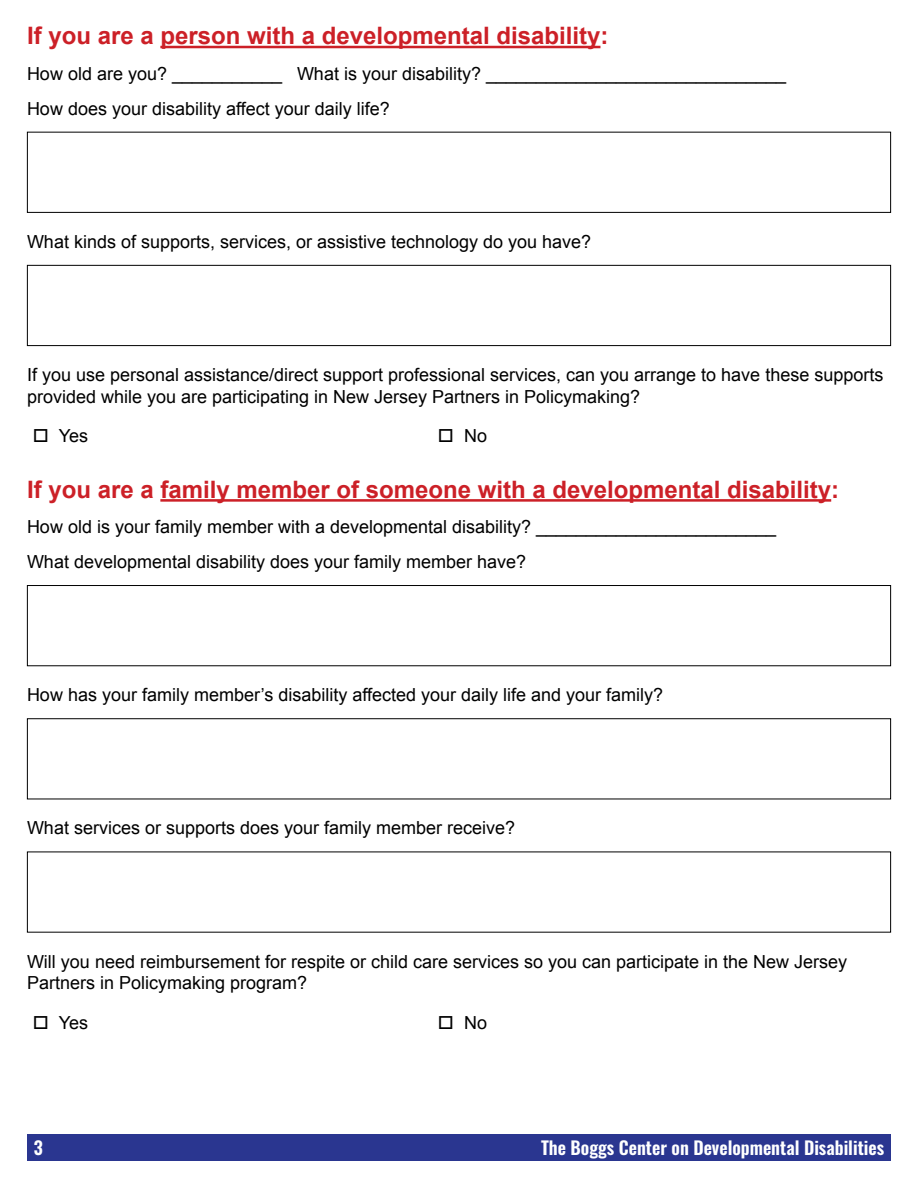
<style>
.page{position:relative;width:918px;height:1188px;background:#fff}
.page>*{position:absolute;margin:0;border:0;box-sizing:border-box;transform-origin:0 0}
.t1{font:700 24px "Arial";color:#cc2027}
.t2{font:18px/21.6px "Arial";color:#000}
.Page_Header{font:600 18px "Oswald";color:#fff}
</style>
<div class="page">
<div style="left:27px;top:1134px;width:864px;height:27px;background:#2a3690"></div>
<hr style="left:160px;top:46px;width:440px;height:2px;background:#cc2027">
<hr style="left:160px;top:499px;width:671px;height:3px;background:#cc2027">
<div style="left:27px;top:132px;width:864px;height:81px;border:1px solid #000"></div>
<div style="left:27px;top:265px;width:864px;height:81px;border:1px solid #000"></div>
<div style="left:27px;top:585px;width:864px;height:81px;border:1px solid #000"></div>
<div style="left:27px;top:718px;width:864px;height:81px;border:1px solid #000"></div>
<p class="t1" style="left:27px;top:20px;width:583px">If you are a person with a developmental disability:</p>
<p class="t2" style="left:27px;top:63px;width:761px">How old are you? ___________ What is your disability? ______________________________</p>
<p class="t2" style="left:27px;top:98px;width:364px">How does your disability affect your daily life?</p>
<p class="t2" style="left:27px;top:231px;width:566px">What kinds of supports, services, or assistive technology do you have?</p>
<p class="t2" style="left:27px;top:364px;width:858px">If you use personal assistance/direct support professional services, can you arrange to have these supports provided while you are participating in New Jersey Partners in Policymaking?</p>
<p class="t2" style="left:33px;top:425px;width:57px">□ Yes</p>
<p class="t2" style="left:438px;top:425px;width:51px">□ No</p>
<p class="t1" style="left:27px;top:474px;width:814px">If you are a family member of someone with a developmental disability:</p>
<p class="t2" style="left:27px;top:516px;width:751px">How old is your family member with a developmental disability? ________________________</p>
<p class="t2" style="left:27px;top:551px;width:501px">What developmental disability does your family member have?</p>
<p class="t2" style="left:27px;top:684px;width:638px">How has your family member’s disability affected your daily life and your family?</p>
<p class="t2" style="left:27px;top:818px;width:490px">What services or supports does your family member receive?</p>
<p class="t2" style="left:27px;top:951px;width:822px">Will you need reimbursement for respite or child care services so you can participate in the New Jersey<br>Partners in Policymaking program?</p>
<p class="t2" style="left:33px;top:1012px;width:57px">□ Yes</p>
<p class="t2" style="left:438px;top:1012px;width:51px">□ No</p>
<p class="Page_Header" style="left:34px;top:1139px;width:11px">3</p>
<p class="Page_Header" style="left:541px;top:1139px;width:345px">The Boggs Center on Developmental Disabilities</p>
</div>
